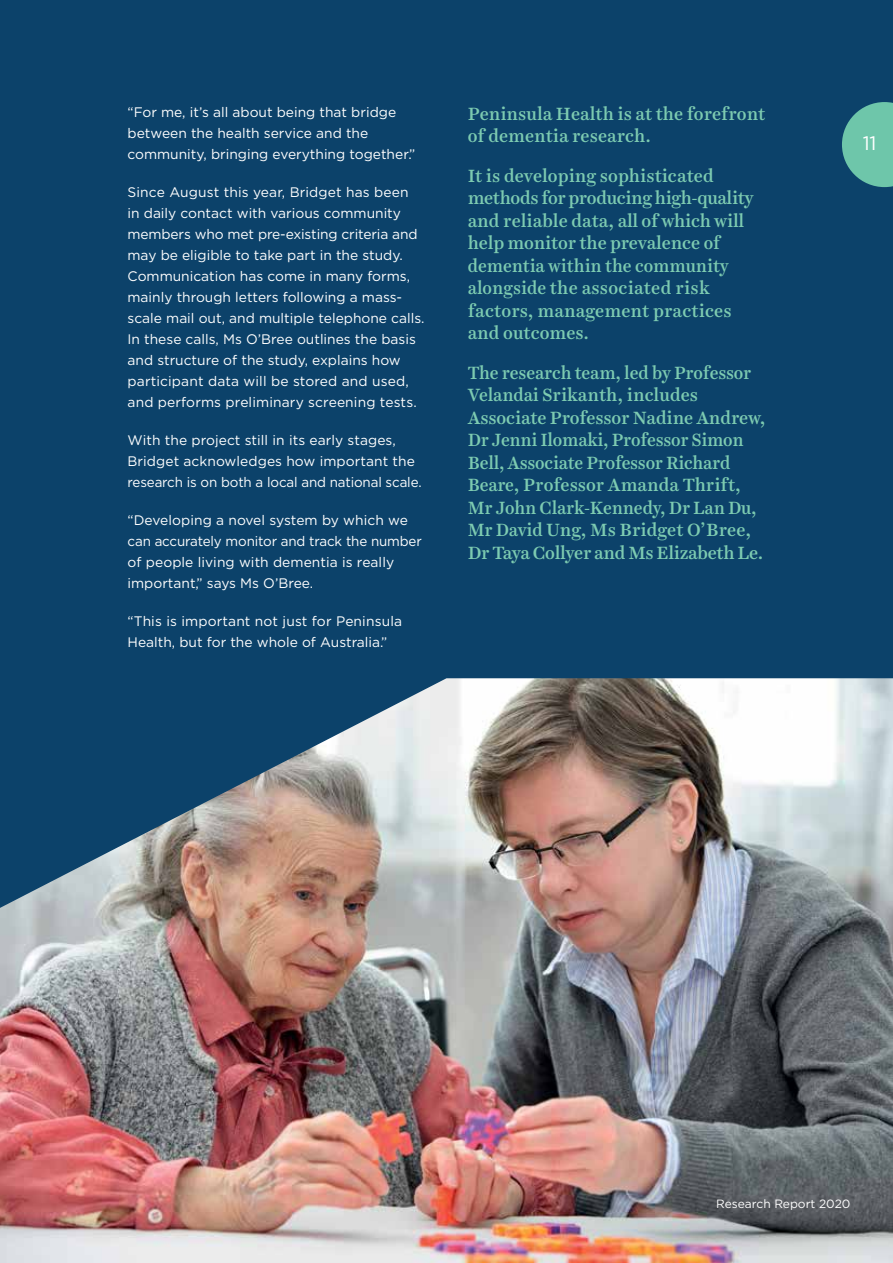
<style>
.page{position:relative;width:893px;height:1263px;background:#0c426a}
.page>*{position:absolute;margin:0;border:0;box-sizing:border-box;transform-origin:0 0}
.t1{font:19.5px "Gotham";color:#fff}
.t2{font:500 18px/22.5px "Harriet Text";letter-spacing:-.005em;color:#7dcbb1}
.t3{font:13.8px/21px "Gotham";color:#fff}
.t4{font:12px "Gotham";color:#fff}
</style>
<div class="page">
<img style="left:0;top:678px;width:893px;height:585px">
<svg style="left:842px;top:102px;width:51px;height:85px"></svg>
<p class="t3" style="left:128px;top:102px;width:289px">“For me, it’s all about being that bridge between the health service and the community, bringing everything together.”</p>
<p class="t3" style="left:128px;top:182px;width:299px">Since August this year, Bridget has been<br>in daily contact with various community members who met pre-existing criteria and may be eligible to take part in the study.<br>Communication has come in many forms, mainly through letters following a mass&shy;scale mail out, and multiple telephone calls.<br>In these calls, Ms O’Bree outlines the basis and structure of the study, explains how participant data will be stored and used, and performs preliminary screening tests.</p>
<p class="t3" style="left:128px;top:430px;width:296px">With the project still in its early stages,<br>Bridget acknowledges how important the research is on both a local and national scale.</p>
<p class="t3" style="left:128px;top:510px;width:296px">“Developing a novel system by which we can accurately monitor and track the number of people living with dementia is really important,” says Ms O’Bree.</p>
<p class="t3" style="left:128px;top:611px;width:276px">“This is important not just for Peninsula<br>Health, but for the whole of Australia.”</p>
<h2 class="t2" style="left:468px;top:102px;width:299px">Peninsula Health is at the forefront of dementia research.</h2>
<p class="t2" style="left:468px;top:164px;width:287px">It is developing sophisticated methods for producing high-quality and reliable data, all of which will help monitor the prevalence of dementia within the community alongside the associated risk factors, management practices and outcomes.</p>
<p class="t2" style="left:468px;top:361px;width:299px">The research team, led by Professor Velandai Srikanth, includes Associate Professor Nadine Andrew, Dr Jenni Ilomaki, Professor Simon Bell, Associate Professor Richard Beare, Professor Amanda Thrift, Mr John Clark-Kennedy, Dr Lan Du, Mr David Ung, Ms Bridget O’Bree, Dr Taya Collyer and Ms Elizabeth Le.</p>
<h1 class="t1" style="left:863px;top:131px;width:15px">11</h1>
<p class="t4" style="left:716px;top:1196px;width:136px">Research Report 2020</p>
</div>
